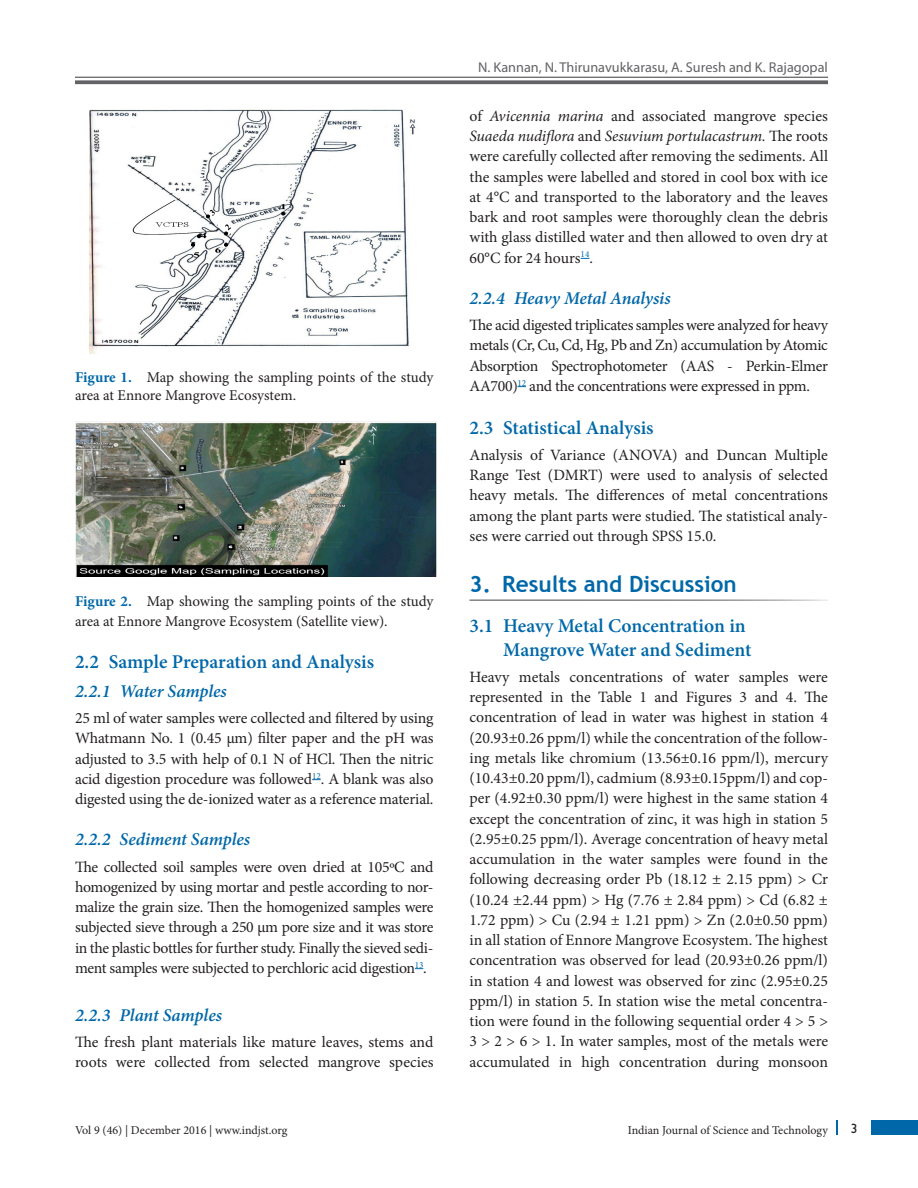
<style>
.page{position:relative;width:918px;height:1188px;background:#fff}
.page>*{position:absolute;margin:0;border:0;box-sizing:border-box;transform-origin:0 0}
.t1{font:700 22.5px "Trebuchet MS";color:#0068a9}
.t2{font:600 19.5px/24px "Minion Pro";color:#0068a9;text-align:right}
.t3{font:italic 600 18px "Minion Pro";letter-spacing:-.005em;color:#0068a9}
.t4{font:15.75px/20.2px "Minion Pro";letter-spacing:-.01em;color:#231f20;text-align:justify}
.t5{font:15px/18px "Minion Pro";letter-spacing:-.005em;color:#231f20}
.t6{font:14.25px "Myriad Pro";color:#636366}
.t7{font:13.5px "Gill Sans";color:#231f20}
.t8{font:12px "Minion Pro";color:#231f20}
.s1{font-weight:700;color:#0068a9}
.s2{font-style:italic}
</style>
<div class="page">
<hr style="left:75px;top:77px;width:753px;height:1px;background:#636366">
<svg style="left:75px;top:80px;width:753px;height:4px;background:#727275"></svg>
<div style="left:872px;top:1120px;width:46px;height:15px;background:#0068a9"></div>
<svg style="left:836px;top:1120px;width:1px;height:15px"></svg>
<img style="left:89px;top:110px;width:327px;height:244px">
<svg style="left:281px;top:212px;width:4px;height:4px"></svg>
<svg style="left:191px;top:206px;width:44px;height:41px"></svg>
<img style="left:75px;top:422px;width:362px;height:155px">
<p class="t5" style="left:75px;top:368px;width:360px"><span class="s1">Figure 1.</span> Map showing the sampling points of the study area at Ennore Mangrove Ecosystem.</p>
<p class="t5" style="left:75px;top:592px;width:360px;line-height:19.5px"><span class="s1">Figure 2.</span> Map showing the sampling points of the study area at Ennore Mangrove Ecosystem (Satellite view).</p>
<p class="t2" style="left:75px;top:650px;width:301px">2.2 Sample Preparation and Analysis</p>
<p class="t3" style="left:75px;top:679px;width:153px">2.2.1 Water Samples</p>
<p class="t4" style="left:75px;top:708px;width:360px">25 ml of water samples were collected and filtered by using Whatmann No. 1 (0.45 μm) filter paper and the pH was adjusted to 3.5 with help of 0.1 N of HCl. Then the nitric acid digestion procedure was followed<sup>12</sup>. A blank was also digested using the de-ionized water as a reference material.</p>
<p class="t3" style="left:75px;top:827px;width:177px">2.2.2 Sediment Samples</p>
<p class="t4" style="left:75px;top:857px;width:360px">The collected soil samples were oven dried at 105ºC and homogenized by using mortar and pestle according to nor&shy;malize the grain size. Then the homogenized samples were subjected sieve through a 250 µm pore size and it was store in the plastic bottles for further study. Finally the sieved sedi&shy;ment samples were subjected to perchloric acid digestion<sup>13</sup>.</p>
<p class="t3" style="left:75px;top:1003px;width:149px">2.2.3 Plant Samples</p>
<p class="t4" style="left:75px;top:1032px;width:360px">The fresh plant materials like mature leaves, stems and roots were collected from selected mangrove species</p>
<p class="t6" style="left:478px;top:59px;width:351px">N. Kannan, N. Thirunavukkarasu, A. Suresh and K. Rajagopal</p>
<p class="t4" style="left:470px;top:106px;width:360px">of <span class="s2">Avicennia marina</span> and associated mangrove species <span class="s2">Suaeda nudiflora</span> and <span class="s2">Sesuvium portulacastrum.</span> The roots were carefully collected after removing the sediments. All the samples were labelled and stored in cool box with ice at 4°C and transported to the laboratory and the leaves bark and root samples were thoroughly clean the debris with glass distilled water and then allowed to oven dry at 60°C for 24 hours<sup>14</sup>.</p>
<p class="t3" style="left:470px;top:286px;width:203px">2.2.4 Heavy Metal Analysis</p>
<p class="t4" style="left:470px;top:315px;width:360px">The acid digested triplicates samples were analyzed for heavy metals (Cr, Cu, Cd, Hg, Pb and Zn) accumulation by Atomic Absorption Spectrophotometer (AAS - Perkin-Elmer AA700)<sup>12</sup> and the concentrations were expressed in ppm.</p>
<p class="t2" style="left:470px;top:415px;width:186px">2.3 Statistical Analysis</p>
<p class="t4" style="left:470px;top:445px;width:360px">Analysis of Variance (ANOVA) and Duncan Multiple Range Test (DMRT) were used to analysis of selected heavy metals. The differences of metal concentrations among the plant parts were studied. The statistical analy&shy;ses were carried out through SPSS 15.0.</p>
<h1 class="t1" style="left:470px;top:570px;width:269px">3. Results and Discussion</h1>
<p class="t2" style="left:470px;top:613px;width:284px">3.1 Heavy Metal Concentration in<br>Mangrove Water and Sediment</p>
<p class="t4" style="left:470px;top:667px;width:360px">Heavy metals concentrations of water samples were represented in the Table 1 and Figures 3 and 4. The concentration of lead in water was highest in station 4 (20.93±0.26 ppm/l) while the concentration of the follow&shy;ing metals like chromium (13.56±0.16 ppm/l), mercury (10.43±0.20 ppm/l), cadmium (8.93±0.15ppm/l) and cop&shy;per (4.92±0.30 ppm/l) were highest in the same station 4 except the concentration of zinc, it was high in station 5 (2.95±0.25 ppm/l). Average concentration of heavy metal accumulation in the water samples were found in the following decreasing order Pb (18.12 ± 2.15 ppm) &gt; Cr (10.24 ±2.44 ppm) &gt; Hg (7.76 ± 2.84 ppm) &gt; Cd (6.82 ± 1.72 ppm) &gt; Cu (2.94 ± 1.21 ppm) &gt; Zn (2.0±0.50 ppm) in all station of Ennore Mangrove Ecosystem. The highest concentration was observed for lead (20.93±0.26 ppm/l) in station 4 and lowest was observed for zinc (2.95±0.25 ppm/l) in station 5. In station wise the metal concentra&shy;tion were found in the following sequential order 4 &gt; 5 &gt; 3 &gt; 2 &gt; 6 &gt; 1. In water samples, most of the metals were accumulated in high concentration during monsoon</p>
<p class="t8" style="left:75px;top:1123px;width:214px">Vol 9 (46) | December 2016 | www.indjst.org</p>
<p class="t8" style="left:628px;top:1123px;width:202px">Indian Journal of Science and Technology</p>
<p class="t7" style="left:851px;top:1120px;width:8px">3</p>
</div>
